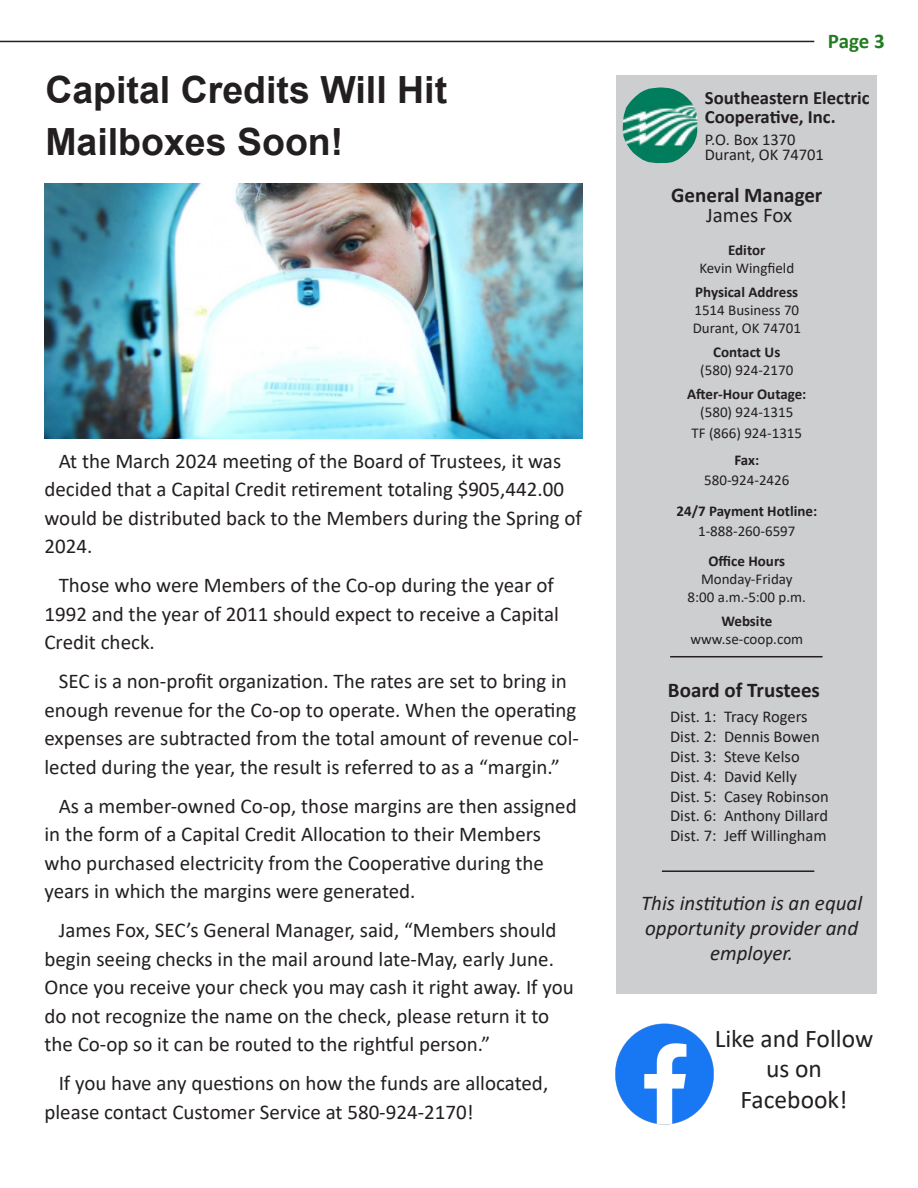
<style>
.page{position:relative;width:918px;height:1188px;background:#fff}
.page>*{position:absolute;margin:0;border:0;box-sizing:border-box;transform-origin:0 0}
.t1{font:700 37.5px "Arial";color:#231f20}
.t2{font:25.5px/30.6px "Calibri";color:#231f20;text-align:center}
.t3{font:21px/28.5px "Calibri";color:#231f20}
.t4{font:italic 21px "Calibri";color:#231f20}
.t5{font:700 21px "Calibri";color:#231f20}
.t6{font:700 21px "Calibri";color:#237b20}
.t7{font:700 18.75px "Calibri";color:#231f20}
.t8{font:16.5px "Calibri";color:#231f20}
.t9{font:15px "Calibri";color:#231f20}
.t10{font:700 15px "Calibri";color:#231f20}
</style>
<div class="page">
<div style="left:617px;top:76px;width:260px;height:918px;background:#cdced0"></div>
<img style="left:623px;top:88px;width:74px;height:75px">
<hr style="left:670px;top:656px;width:153px;height:1px;background:#231f20">
<hr style="left:662px;top:870px;width:152px;height:2px;background:#231f20">
<hr style="left:0;top:41px;width:814px;height:1px;background:#231f20">
<img style="left:615px;top:1023px;width:99px;height:102px">
<img style="left:44px;top:183px;width:538px;height:255px">
<p class="t1" style="left:45px;top:63px;width:403px">Capital Credits Will Hit</p>
<p class="t1" style="left:45px;top:116px;width:299px">Mailboxes Soon!</p>
<p class="t3" style="left:44px;top:446px;width:539px;text-indent:14px">At the March 2024 meeting of the Board of Trustees, it was decided that a Capital Credit retirement totaling $905,442.00 would be distributed back to the Members during the Spring of 2024.</p>
<p class="t3" style="left:44px;top:570px;width:516px;text-indent:14px">Those who were Members of the Co-op during the year of<br>1992 and the year of 2011 should expect to receive a Capital<br>Credit check.</p>
<p class="t3" style="left:44px;top:666px;width:536px;text-indent:14px">SEC is a non-profit organization. The rates are set to bring in enough revenue for the Co-op to operate. When the operating expenses are subtracted from the total amount of revenue col&shy;lected during the year, the result is referred to as a “margin.”</p>
<p class="t3" style="left:44px;top:791px;width:534px;text-indent:14px">As a member-owned Co-op, those margins are then assigned in the form of a Capital Credit Allocation to their Members who purchased electricity from the Cooperative during the</p>
<p class="t3" style="left:44px;top:876px;width:373px">years in which the margins were generated.</p>
<p class="t3" style="left:44px;top:915px;width:531px;text-indent:14px">James Fox, SEC’s General Manager, said, “Members should begin seeing checks in the mail around late-May, early June.<br>Once you receive your check you may cash it right away. If you</p>
<p class="t3" style="left:44px;top:1001px;width:506px">do not recognize the name on the check, please return it to the Co-op so it can be routed to the rightful person.”</p>
<p class="t3" style="left:44px;top:1068px;width:505px;text-indent:14px">If you have any questions on how the funds are allocated, please contact Customer Service at 580-924-2170!</p>
<p class="t6" style="left:828px;top:26px;width:58px">Page 3</p>
<p class="t7" style="left:705px;top:84px;width:166px">Southeastern Electric</p>
<p class="t7" style="left:705px;top:104px;width:133px">Cooperative, Inc.</p>
<p class="t8" style="left:705px;top:128px;width:92px">P.O. Box 1370</p>
<p class="t8" style="left:705px;top:143px;width:121px">Durant, OK 74701</p>
<p class="t5" style="left:671px;top:180px;width:153px">General Manager</p>
<p class="t3" style="left:706px;top:200px;width:88px">James Fox</p>
<p class="t10" style="left:728px;top:239px;width:39px">Editor</p>
<p class="t9" style="left:699px;top:257px;width:96px">Kevin Wingfield</p>
<p class="t10" style="left:695px;top:281px;width:104px">Physical Address</p>
<p class="t9" style="left:694px;top:299px;width:106px">1514 Business 70</p>
<p class="t9" style="left:693px;top:317px;width:110px">Durant, OK 74701</p>
<p class="t10" style="left:713px;top:341px;width:69px">Contact Us</p>
<p class="t9" style="left:700px;top:359px;width:95px">(580) 924-2170</p>
<p class="t10" style="left:687px;top:383px;width:121px">After-Hour Outage:</p>
<p class="t9" style="left:700px;top:401px;width:95px">(580) 924-1315</p>
<p class="t9" style="left:691px;top:423px;width:112px">TF (866) 924-1315</p>
<p class="t10" style="left:734px;top:450px;width:26px">Fax:</p>
<p class="t9" style="left:704px;top:469px;width:87px">580-924-2426</p>
<p class="t10" style="left:676px;top:501px;width:142px">24/7 Payment Hotline:</p>
<p class="t9" style="left:698px;top:520px;width:99px">1-888-260-6597</p>
<p class="t10" style="left:708px;top:550px;width:78px">Office Hours</p>
<p class="t9" style="left:701px;top:568px;width:93px">Monday-Friday</p>
<p class="t9" style="left:688px;top:586px;width:120px">8:00 a.m.-5:00 p.m.</p>
<p class="t10" style="left:721px;top:610px;width:52px">Website</p>
<p class="t9" style="left:690px;top:628px;width:114px">www.se-coop.com</p>
<p class="t5" style="left:668px;top:675px;width:154px">Board of Trustees</p>
<p class="t8" style="left:670px;top:705px;width:139px">Dist. 1: Tracy Rogers</p>
<p class="t8" style="left:670px;top:725px;width:151px">Dist. 2: Dennis Bowen</p>
<p class="t8" style="left:670px;top:745px;width:131px">Dist. 3: Steve Kelso</p>
<p class="t8" style="left:670px;top:765px;width:128px">Dist. 4: David Kelly</p>
<p class="t8" style="left:670px;top:785px;width:160px">Dist. 5: Casey Robinson</p>
<p class="t8" style="left:670px;top:804px;width:159px">Dist. 6: Anthony Dillard</p>
<p class="t8" style="left:670px;top:824px;width:158px">Dist. 7: Jeff Willingham</p>
<p class="t4" style="left:641px;top:888px;width:223px">This institution is an equal</p>
<p class="t4" style="left:645px;top:914px;width:214px">opportunity provider and</p>
<p class="t4" style="left:710px;top:939px;width:85px">employer.</p>
<p class="t2" style="left:715px;top:1022px;width:160px">Like and Follow us on</p>
<p class="t2" style="left:741px;top:1084px;width:108px">Facebook!</p>
</div>
